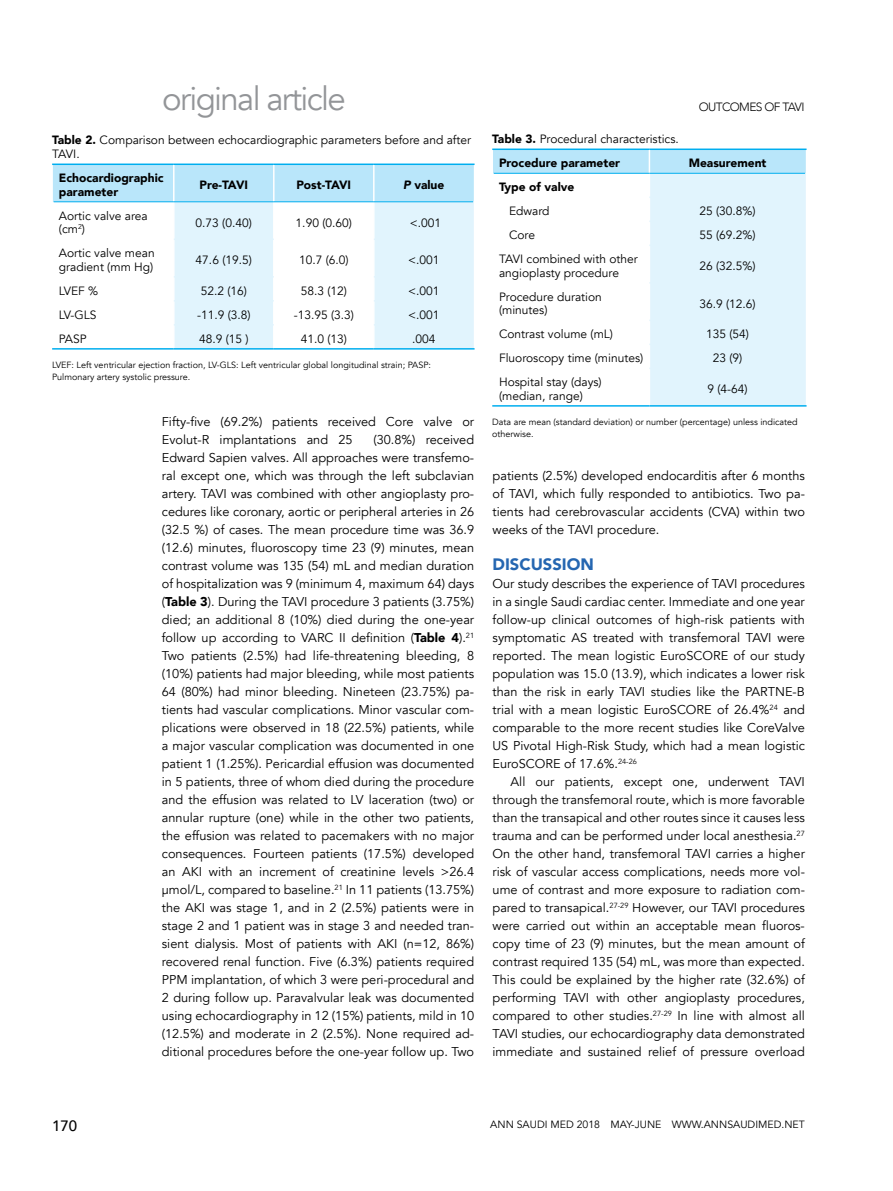
<style>
.page{position:relative;width:893px;height:1191px;background:#fff}
.page>*{position:absolute;margin:0;border:0;box-sizing:border-box;transform-origin:0 0}
.t1{font:33px "Avenir";letter-spacing:-.05em;color:#939598}
.t2{font:900 16.5px "Avenir";color:#2566b1}
.t3{font:500 15px "Avenir";color:#000}
.t4{font:12.75px/18px "Avenir";color:#000;text-align:justify}
.t5{font:12px/13.5px "Avenir";color:#000}
.t6{font:900 12px/13.5px "Avenir";color:#000}
.t7{font:300 12px "Avenir";letter-spacing:-.05em;color:#000}
.t8{font:10.5px "Avenir";color:#000}
.t9{font:9px/12px "Avenir";color:#000}
.s1{font-weight:900}
.s2{font-style:italic}
</style>
<div class="page">
<hr style="left:492px;top:405px;width:157px;height:1px;background:#00aeef">
<hr style="left:492px;top:148px;width:157px;height:2px;background:#00aeef">
<hr style="left:649px;top:148px;width:157px;height:2px;background:#00aeef">
<svg style="left:493px;top:149px;width:313px;height:257px"></svg>
<hr style="left:494px;top:173px;width:155px;height:1px;background:#00aeef">
<hr style="left:649px;top:173px;width:156px;height:1px;background:#00aeef">
<div style="left:53px;top:165px;width:421px;height:37px;background:#b9e6fa"></div>
<svg style="left:174px;top:202px;width:300px;height:146px;fill:#e1f4fd"></svg>
<hr style="left:173px;top:202px;width:2px;height:36px;background:#fff">
<hr style="left:273px;top:202px;width:2px;height:36px;background:#fff">
<hr style="left:373px;top:202px;width:2px;height:36px;background:#fff">
<hr style="left:173px;top:240px;width:2px;height:36px;background:#fff">
<hr style="left:273px;top:240px;width:2px;height:36px;background:#fff">
<hr style="left:373px;top:240px;width:2px;height:36px;background:#fff">
<hr style="left:173px;top:277px;width:2px;height:23px;background:#fff">
<hr style="left:273px;top:277px;width:2px;height:23px;background:#fff">
<hr style="left:373px;top:277px;width:2px;height:23px;background:#fff">
<hr style="left:173px;top:301px;width:2px;height:23px;background:#fff">
<hr style="left:273px;top:301px;width:2px;height:23px;background:#fff">
<hr style="left:373px;top:301px;width:2px;height:23px;background:#fff">
<hr style="left:173px;top:325px;width:2px;height:23px;background:#fff">
<hr style="left:273px;top:325px;width:2px;height:23px;background:#fff">
<hr style="left:373px;top:325px;width:2px;height:23px;background:#fff">
<hr style="left:52px;top:348px;width:122px;height:1px;background:#00aeef">
<hr style="left:174px;top:348px;width:100px;height:1px;background:#00aeef">
<hr style="left:274px;top:348px;width:100px;height:1px;background:#00aeef">
<hr style="left:374px;top:348px;width:101px;height:1px;background:#00aeef">
<hr style="left:52px;top:163px;width:122px;height:2px;background:#00aeef">
<hr style="left:174px;top:163px;width:100px;height:2px;background:#00aeef">
<hr style="left:274px;top:163px;width:100px;height:2px;background:#00aeef">
<hr style="left:374px;top:163px;width:101px;height:2px;background:#00aeef">
<hr style="left:173px;top:165px;width:2px;height:36px;background:#fff">
<hr style="left:273px;top:165px;width:2px;height:36px;background:#fff">
<hr style="left:373px;top:165px;width:2px;height:36px;background:#fff">
<hr style="left:54px;top:201px;width:120px;height:1px;background:#00aeef">
<hr style="left:174px;top:201px;width:100px;height:1px;background:#00aeef">
<hr style="left:274px;top:201px;width:100px;height:1px;background:#00aeef">
<hr style="left:374px;top:201px;width:99px;height:1px;background:#00aeef">
<h1 class="t1" style="left:162px;top:78px;width:185px">original article</h1>
<p class="t5" style="left:52px;top:133px;width:421px"><span class="s1">Table 2.</span> Comparison between echocardiographic parameters before and after<br>TAVI.</p>
<p class="t6" style="left:59px;top:171px;width:106px">Echocardiographic parameter</p>
<p class="t6" style="left:199px;top:178px;width:50px">Pre-TAVI</p>
<p class="t6" style="left:296px;top:178px;width:56px">Post-TAVI</p>
<p class="t6" style="left:403px;top:178px;width:43px"><span class="s2">P</span> value</p>
<p class="t5" style="left:59px;top:209px;width:90px">Aortic valve area (cm<sup>2</sup>)</p>
<p class="t5" style="left:196px;top:216px;width:58px">0.73 (0.40)</p>
<p class="t5" style="left:296px;top:216px;width:58px">1.90 (0.60)</p>
<p class="t5" style="left:410px;top:216px;width:33px">&lt;.001</p>
<p class="t5" style="left:59px;top:247px;width:97px">Aortic valve mean gradient (mm Hg)</p>
<p class="t5" style="left:196px;top:253px;width:58px">47.6 (19.5)</p>
<p class="t5" style="left:299px;top:253px;width:51px">10.7 (6.0)</p>
<p class="t5" style="left:408px;top:253px;width:33px">&lt;.001</p>
<p class="t5" style="left:59px;top:284px;width:41px">LVEF %</p>
<p class="t5" style="left:201px;top:284px;width:48px">52.2 (16)</p>
<p class="t5" style="left:301px;top:284px;width:48px">58.3 (12)</p>
<p class="t5" style="left:408px;top:284px;width:33px">&lt;.001</p>
<p class="t5" style="left:59px;top:308px;width:39px">LV-GLS</p>
<p class="t5" style="left:197px;top:308px;width:55px">-11.9 (3.8)</p>
<p class="t5" style="left:294px;top:308px;width:62px">-13.95 (3.3)</p>
<p class="t5" style="left:408px;top:308px;width:33px">&lt;.001</p>
<p class="t5" style="left:59px;top:332px;width:29px">PASP</p>
<p class="t5" style="left:199px;top:332px;width:51px">48.9 (15 )</p>
<p class="t5" style="left:301px;top:332px;width:48px">41.0 (13)</p>
<p class="t5" style="left:412px;top:332px;width:25px">.004</p>
<p class="t9" style="left:52px;top:359px;width:380px">LVEF: Left ventricular ejection fraction, LV-GLS: Left ventricular global longitudinal strain; PASP:<br>Pulmonary artery systolic pressure.</p>
<p class="t4" style="left:162px;top:413px;width:314px">Fifty-five (69.2%) patients received Core valve or<br>Evolut-R implantations and 25</p>
<p class="t4" style="left:162px;top:431px;width:314px;text-indent:211px">(30.8%) received Edward Sapien valves. All approaches were transfemo&shy;ral except one, which was through the left subclavian artery. TAVI was combined with other angioplasty pro&shy;cedures like coronary, aortic or peripheral arteries in 26 (32.5 %) of cases. The mean procedure time was 36.9 (12.6) minutes, fluoroscopy time 23 (9) minutes, mean contrast volume was 135 (54) mL and median duration of hospitalization was 9 (minimum 4, maximum 64) days (<span class="s1">Table 3</span>). During the TAVI procedure 3 patients (3.75%) died; an additional 8 (10%) died during the one-year follow up according to VARC II definition (<span class="s1">Table 4</span>).<sup>21<br></sup>Two patients (2.5%) had life-threatening bleeding, 8 (10%) patients had major bleeding, while most patients 64 (80%) had minor bleeding. Nineteen (23.75%) pa&shy;tients had vascular complications. Minor vascular com&shy;plications were observed in 18 (22.5%) patients, while a major vascular complication was documented in one patient 1 (1.25%). Pericardial effusion was documented in 5 patients, three of whom died during the procedure and the effusion was related to LV laceration (two) or annular rupture (one) while in the other two patients, the effusion was related to pacemakers with no major consequences. Fourteen patients (17.5%) developed an AKI with an increment of creatinine levels &gt;26.4 μmol/L, compared to baseline.<sup>21</sup> In 11 patients (13.75%) the AKI was stage 1, and in 2 (2.5%) patients were in stage 2 and 1 patient was in stage 3 and needed tran&shy;sient dialysis. Most of patients with AKI (n=12, 86%) recovered renal function. Five (6.3%) patients required PPM implantation, of which 3 were peri-procedural and 2 during follow up. Paravalvular leak was documented using echocardiography in 12 (15%) patients, mild in 10 (12.5%) and moderate in 2 (2.5%). None required ad&shy;ditional procedures before the one-year follow up. Two</p>
<p class="t5" style="left:499px;top:126px;width:181px;line-height:24.8px;text-indent:-7px"><span class="s1">Table 3.</span> Procedural characteristics.<br><span class="s1">Procedure parameter</span></p>
<p class="t7" style="left:699px;top:100px;width:107px">OUTCOMES OF TAVI</p>
<p class="t6" style="left:689px;top:156px;width:79px">Measurement</p>
<p class="t6" style="left:499px;top:180px;width:77px">Type of valve</p>
<p class="t5" style="left:509px;top:205px;width:42px">Edward</p>
<p class="t5" style="left:699px;top:205px;width:58px">25 (30.8%)</p>
<p class="t5" style="left:509px;top:229px;width:28px">Core</p>
<p class="t5" style="left:699px;top:229px;width:58px">55 (69.2%)</p>
<p class="t5" style="left:499px;top:253px;width:140px">TAVI combined with other angioplasty procedure</p>
<p class="t5" style="left:699px;top:259px;width:58px">26 (32.5%)</p>
<p class="t5" style="left:499px;top:290px;width:104px">Procedure duration (minutes)</p>
<p class="t5" style="left:699px;top:297px;width:58px">36.9 (12.6)</p>
<p class="t5" style="left:499px;top:328px;width:116px">Contrast volume (mL)</p>
<p class="t5" style="left:706px;top:328px;width:44px">135 (54)</p>
<p class="t5" style="left:499px;top:352px;width:146px">Fluoroscopy time (minutes)</p>
<p class="t5" style="left:713px;top:352px;width:31px">23 (9)</p>
<p class="t5" style="left:499px;top:376px;width:104px">Hospital stay (days) (median, range)</p>
<p class="t5" style="left:707px;top:382px;width:42px">9 (4-64)</p>
<p class="t9" style="left:492px;top:416px;width:307px">Data are mean (standard deviation) or number (percentage) unless indicated otherwise.</p>
<p class="t4" style="left:493px;top:467px;width:314px">patients (2.5%) developed endocarditis after 6 months of TAVI, which fully responded to antibiotics. Two pa&shy;tients had cerebrovascular accidents (CVA) within two weeks of the TAVI procedure.</p>
<p class="t2" style="left:493px;top:550px;width:103px">DISCUSSION</p>
<p class="t4" style="left:493px;top:575px;width:314px">Our study describes the experience of TAVI procedures in a single Saudi cardiac center. Immediate and one year follow-up clinical outcomes of high-risk patients with symptomatic AS treated with transfemoral TAVI were reported. The mean logistic EuroSCORE of our study population was 15.0 (13.9), which indicates a lower risk than the risk in early TAVI studies like the PARTNE-B trial with a mean logistic EuroSCORE of 26.4%<sup>24</sup> and comparable to the more recent studies like CoreValve US Pivotal High-Risk Study, which had a mean logistic EuroSCORE of 17.6%.<sup>24-26</sup></p>
<p class="t4" style="left:493px;top:773px;width:314px;text-indent:18px">All our patients, except one, underwent TAVI through the transfemoral route, which is more favorable than the transapical and other routes since it causes less trauma and can be performed under local anesthesia.<sup>27<br></sup>On the other hand, transfemoral TAVI carries a higher risk of vascular access complications, needs more vol&shy;ume of contrast and more exposure to radiation com&shy;pared to transapical.<sup>27-29</sup> However, our TAVI procedures were carried out within an acceptable mean fluoros&shy;copy time of 23 (9) minutes, but the mean amount of contrast required 135 (54) mL, was more than expected.<br>This could be explained by the higher rate (32.6%) of performing TAVI with other angioplasty procedures, compared to other studies.<sup>27-29</sup> In line with almost all TAVI studies, our echocardiography data demonstrated immediate and sustained relief of pressure overload</p>
<p class="t3" style="left:52px;top:1112px;width:27px">170</p>
<p class="t8" style="left:490px;top:1118px;width:316px">ANN SAUDI MED 2018 MAY-JUNE WWW.ANNSAUDIMED.NET</p>
</div>
